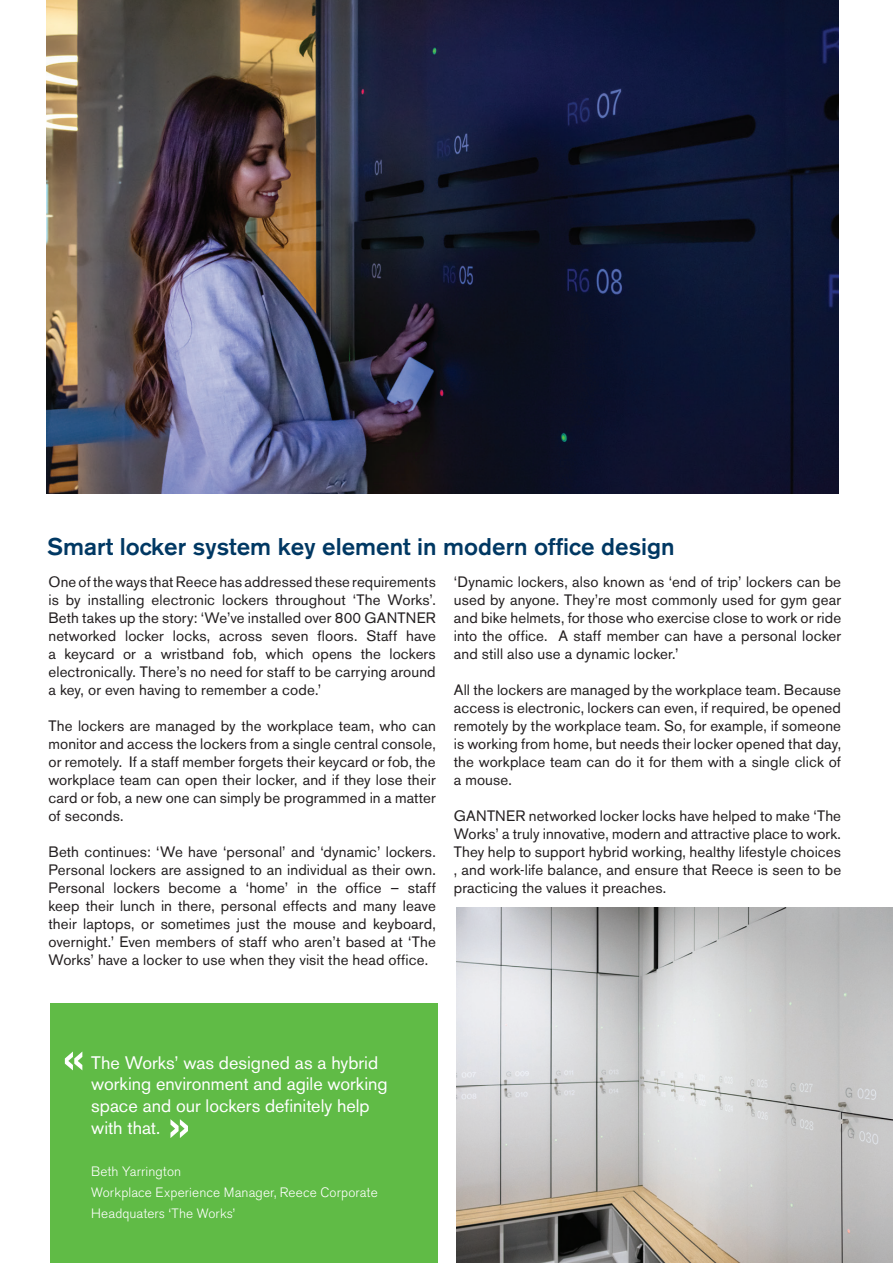
<style>
.page{position:relative;width:893px;height:1263px;background:#fff}
.page>*{position:absolute;margin:0;border:0;box-sizing:border-box;transform-origin:0 0}
.t1{font:60px "Akzidenz Grotesk BE";color:#fff}
.t2{font:500 24px "Akzidenz Grotesk BE";color:#003863}
.t3{font:18px/21.6px "Akzidenz Grotesk BE";color:#fff}
.t4{font:15px/18px "Akzidenz Grotesk BE";letter-spacing:.01em;color:#231f20;text-align:justify}
.t5{font:300 13.5px/21px "Akzidenz Grotesk BE";letter-spacing:.01em;color:#fff}
</style>
<div class="page">
<img style="left:456px;top:908px;width:437px;height:355px">
<img style="left:47px;top:0;width:791px;height:493px">
<div style="left:50px;top:1003px;width:388px;height:260px;background:#60bb46"></div>
<h2 class="t2" style="left:47px;top:532px;width:629px">Smart locker system key element in modern office design</h2>
<p class="t4" style="left:48px;top:572px;width:389px">One of the ways that Reece has addressed these requirements is by installing electronic lockers throughout ‘The Works’.<br>Beth takes up the story: ‘We’ve installed over 800 GANTNER networked locker locks, across seven floors. Staff have a keycard or a wristband fob, which opens the lockers electronically. There’s no need for staff to be carrying around a key, or even having to remember a code.’</p>
<p class="t4" style="left:48px;top:716px;width:389px">The lockers are managed by the workplace team, who can monitor and access the lockers from a single central console, or remotely. If a staff member forgets their keycard or fob, the workplace team can open their locker, and if they lose their card or fob, a new one can simply be programmed in a matter of seconds.</p>
<p class="t4" style="left:48px;top:842px;width:389px">Beth continues: ‘We have ‘personal’ and ‘dynamic’ lockers.<br>Personal lockers are assigned to an individual as their own.<br>Personal lockers become a ‘home’ in the office – staff keep their lunch in there, personal effects and many leave their laptops, or sometimes just the mouse and keyboard, overnight.’ Even members of staff who aren’t based at ‘The Works’ have a locker to use when they visit the head office.</p>
<p class="t4" style="left:454px;top:572px;width:389px">‘Dynamic lockers, also known as ‘end of trip’ lockers can be used by anyone. They’re most commonly used for gym gear and bike helmets, for those who exercise close to work or ride into the office. A staff member can have a personal locker and still also use a dynamic locker.’</p>
<p class="t4" style="left:454px;top:680px;width:389px">All the lockers are managed by the workplace team. Because access is electronic, lockers can even, if required, be opened remotely by the workplace team. So, for example, if someone is working from home, but needs their locker opened that day, the workplace team can do it for them with a single click of a mouse.</p>
<p class="t4" style="left:454px;top:806px;width:389px">GANTNER networked locker locks have helped to make ‘The Works’ a truly innovative, modern and attractive place to work.<br>They help to support hybrid working, healthy lifestyle choices , and work-life balance, and ensure that Reece is seen to be practicing the values it preaches.</p>
<h1 class="t1" style="left:62px;top:1022px;width:25px">«</h1>
<p class="t3" style="left:91px;top:1052px;width:298px">The Works’ was designed as a hybrid working environment and agile working space and our lockers definitely help with that.</p>
<p class="t5" style="left:91px;top:1161px;width:288px">Beth Yarrington<br>Workplace Experience Manager, Reece Corporate<br>Headquaters ‘The Works’</p>
<h1 class="t1" style="left:167px;top:1090px;width:25px">»</h1>
</div>
